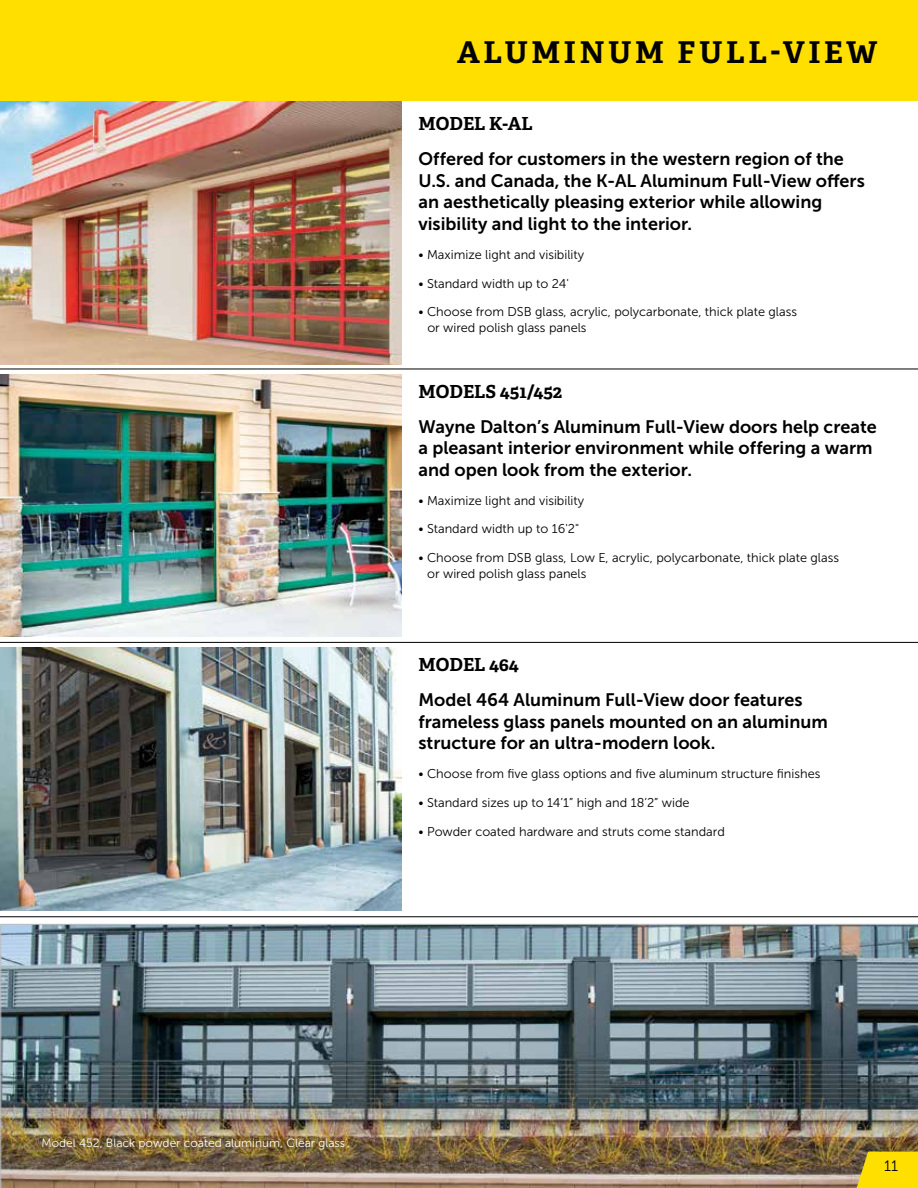
<style>
.page{position:relative;width:918px;height:1188px;background:#fff}
.page>*{position:absolute;margin:0;border:0;box-sizing:border-box;transform-origin:0 0}
.t1{font:700 30px "Adelle PE";letter-spacing:.12em;color:#000}
.t2{font:18px/21.6px "Museo Sans 700";color:#000}
.t3{font:700 18px "Adelle PE";color:#000}
.t4{font:15px "Museo Sans 300";color:#000}
.t5{font:12.75px/15.3px "Museo Sans 300";color:#000}
.t6{font:12px "Museo Sans 300";color:#fff}
</style>
<div class="page">
<hr style="left:0;top:96px;width:1px;height:125px;background:#f5f0e0">
<img style="left:0;top:924px;width:918px;height:264px">
<img style="left:0;top:374px;width:401px;height:263px">
<img style="left:0;top:647px;width:401px;height:263px">
<img style="left:0;top:101px;width:401px;height:263px">
<div style="left:0;top:0;width:918px;height:100px;background:#ffdf00"></div>
<hr style="left:0;top:369px;width:918px;height:1px;background:#000">
<hr style="left:0;top:642px;width:918px;height:1px;background:#000">
<hr style="left:0;top:917px;width:918px;height:1px;background:#000">
<svg style="left:857px;top:1152px;width:61px;height:36px;background:#f2d306"></svg>
<h1 class="t1" style="left:457px;top:30px;width:422px">ALUMINUM FULL-VIEW</h1>
<h2 class="t3" style="left:418px;top:111px;width:116px">MODEL K-AL</h2>
<h2 class="t2" style="left:418px;top:148px;width:448px">Offered for customers in the western region of the U.S. and Canada, the K-AL Aluminum Full-View offers an aesthetically pleasing exterior while allowing visibility and light to the interior.</h2>
<p class="t5" style="left:418px;top:247px;width:167px">• Maximize light and visibility</p>
<p class="t5" style="left:418px;top:276px;width:152px">• Standard width up to 24'</p>
<p class="t5" style="left:427px;top:304px;width:371px;text-indent:-9px">• Choose from DSB glass, acrylic, polycarbonate, thick plate glass or wired polish glass panels</p>
<h2 class="t3" style="left:418px;top:378px;width:145px">MODELS 451/452</h2>
<h2 class="t2" style="left:418px;top:416px;width:460px">Wayne Dalton’s Aluminum Full-View doors help create a pleasant interior environment while offering a warm and open look from the exterior.</h2>
<p class="t5" style="left:418px;top:493px;width:167px">• Maximize light and visibility</p>
<p class="t5" style="left:418px;top:521px;width:162px">• Standard width up to 16'2"</p>
<p class="t5" style="left:427px;top:550px;width:413px;text-indent:-9px">• Choose from DSB glass, Low E, acrylic, polycarbonate, thick plate glass or wired polish glass panels</p>
<h2 class="t3" style="left:418px;top:652px;width:102px">MODEL 464</h2>
<h2 class="t2" style="left:418px;top:689px;width:411px">Model 464 Aluminum Full-View door features frameless glass panels mounted on an aluminum structure for an ultra-modern look.</h2>
<p class="t5" style="left:418px;top:766px;width:403px">• Choose from five glass options and five aluminum structure finishes</p>
<p class="t5" style="left:418px;top:795px;width:273px">• Standard sizes up to 14’1” high and 18’2” wide</p>
<p class="t5" style="left:418px;top:824px;width:308px">• Powder coated hardware and struts come standard</p>
<p class="t6" style="left:42px;top:1136px;width:305px">Model 452, Black powder coated aluminum, Clear glass</p>
<p class="t4" style="left:884px;top:1158px;width:15px">11</p>
</div>
